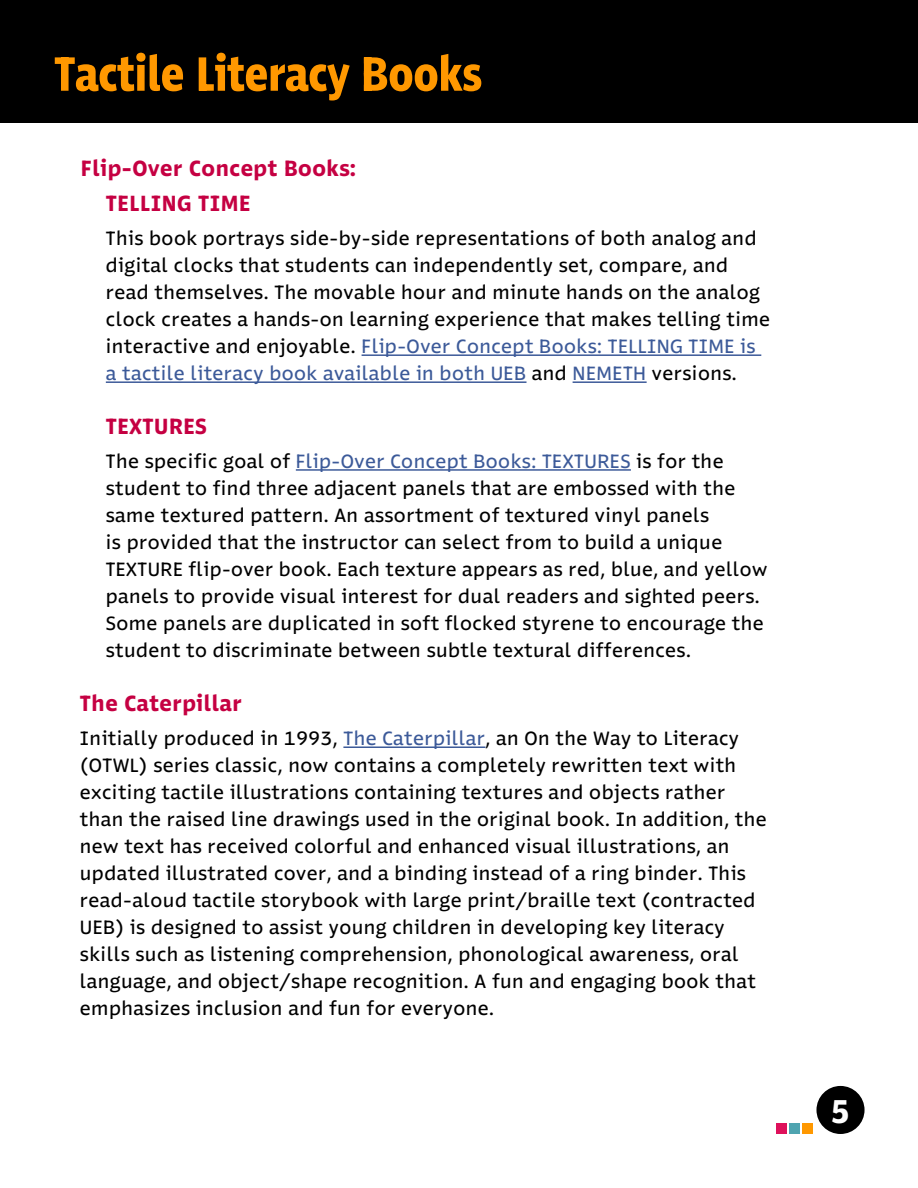
<style>
.page{position:relative;width:918px;height:1188px;background:#fff}
.page>*{position:absolute;margin:0;border:0;box-sizing:border-box;transform-origin:0 0}
.t1{font:52.5px "Lsqsmq APH Variable Beta 2";color:#ff9800}
.t2{font:36px "Yqjqcq APH Variable Beta 2";color:#fff}
.t3{font:24px "Skmvby APH Variable Beta 2";letter-spacing:.025em;color:#c50042}
.t4{font:21px/27px "Rcmbxk APH Variable Beta 2";letter-spacing:.025em;color:#000}
.s1{color:#3c5a99}
</style>
<div class="page">
<div style="left:816px;top:1086px;width:49px;height:48px;background:#000;border-radius:50%"></div>
<div style="left:777px;top:1123px;width:10px;height:11px;background:#de115b"></div>
<div style="left:790px;top:1123px;width:10px;height:11px;background:#4fa4b0"></div>
<div style="left:802px;top:1123px;width:11px;height:11px;background:#ff9800"></div>
<div style="left:0;top:0;width:918px;height:123px;background:#000"></div>
<hr style="left:362px;top:354px;width:399px;height:2px;background:#3c5a99">
<hr style="left:106px;top:381px;width:421px;height:2px;background:#3c5a99">
<hr style="left:573px;top:381px;width:74px;height:2px;background:#3c5a99">
<hr style="left:296px;top:469px;width:335px;height:2px;background:#3c5a99">
<hr style="left:343px;top:746px;width:142px;height:2px;background:#3c5a99">
<h2 class="t1" style="left:54px;top:46px;width:429px">Tactile Literacy Books</h2>
<h3 class="t3" style="left:81px;top:155px;width:276px">Flip-Over Concept Books:</h3>
<h4 class="t3" style="left:106px;top:191px;width:146px">TELLING TIME</h4>
<p class="t4" style="left:106px;top:225px;width:666px">This book portrays side-by-side representations of both analog and digital clocks that students can independently set, compare, and read themselves. The movable hour and minute hands on the analog clock creates a hands-on learning experience that makes telling time interactive and enjoyable. <span class="s1">Flip-Over Concept Books: TELLING TIME is a tactile literacy book available in both UEB</span> and <span class="s1">NEMETH</span> versions.</p>
<h4 class="t3" style="left:106px;top:414px;width:102px">TEXTURES</h4>
<p class="t4" style="left:106px;top:448px;width:663px">The specific goal of <span class="s1">Flip-Over Concept Books: TEXTURES</span> is for the student to find three adjacent panels that are embossed with the same textured pattern. An assortment of textured vinyl panels<br>is provided that the instructor can select from to build a unique TEXTURE flip-over book. Each texture appears as red, blue, and yellow panels to provide visual interest for dual readers and sighted peers.<br>Some panels are duplicated in soft flocked styrene to encourage the student to discriminate between subtle textural differences.</p>
<h3 class="t3" style="left:80px;top:691px;width:163px">The Caterpillar</h3>
<p class="t4" style="left:80px;top:725px;width:688px">Initially produced in 1993, <span class="s1">The Caterpillar</span>, an On the Way to Literacy (OTWL) series classic, now contains a completely rewritten text with exciting tactile illustrations containing textures and objects rather than the raised line drawings used in the original book. In addition, the new text has received colorful and enhanced visual illustrations, an updated illustrated cover, and a binding instead of a ring binder. This read-aloud tactile storybook with large print/braille text (contracted UEB) is designed to assist young children in developing key literacy skills such as listening comprehension, phonological awareness, oral language, and object/shape recognition. A fun and engaging book that emphasizes inclusion and fun for everyone.</p>
<h2 class="t2" style="left:831px;top:1092px;width:19px">5</h2>
</div>
